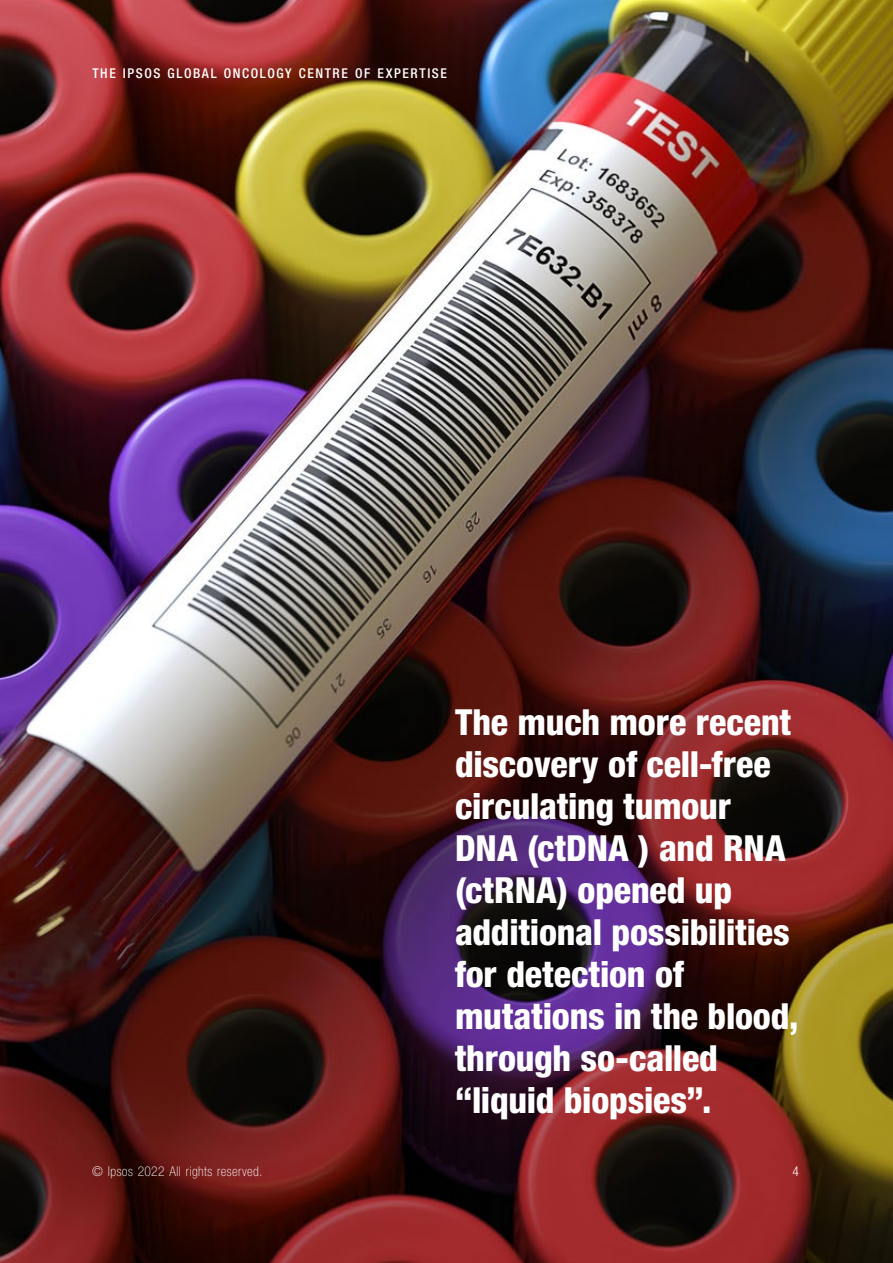
<style>
.page{position:relative;width:893px;height:1263px;background:#fff}
.page>*{position:absolute;margin:0;border:0;box-sizing:border-box;transform-origin:0 0}
.t1{font:800 condensed 36px/42px "Helvetica Neue LT Pro";letter-spacing:-.005em;color:#fff}
.t2{font:500 condensed 13.5px "Helvetica Neue LT Pro";letter-spacing:.115em;color:#fff}
.t3{font:100 condensed 13.5px "Helvetica Neue LT Pro";letter-spacing:.035em;color:#fff}
.t4{font:300 condensed 13.5px "Helvetica Neue LT Pro";color:#fff}
</style>
<div class="page">
<img style="left:0;top:0;width:893px;height:1263px">
<p class="t2" style="left:92px;top:65px;width:356px">THE IPSOS GLOBAL ONCOLOGY CENTRE OF EXPERTISE</p>
<p class="t3" style="left:92px;top:1164px;width:172px">© Ipsos 2022 All rights reserved.</p>
<p class="t1" style="left:455px;top:701px;width:345px">The much more recent discovery of cell-free circulating tumour<br>DNA (ctDNA ) and RNA (ctRNA) opened up additional possibilities for detection of mutations in the blood, through so-called “liquid biopsies”.</p>
<p class="t4" style="left:792px;top:1163px;width:8px">4</p>
</div>
